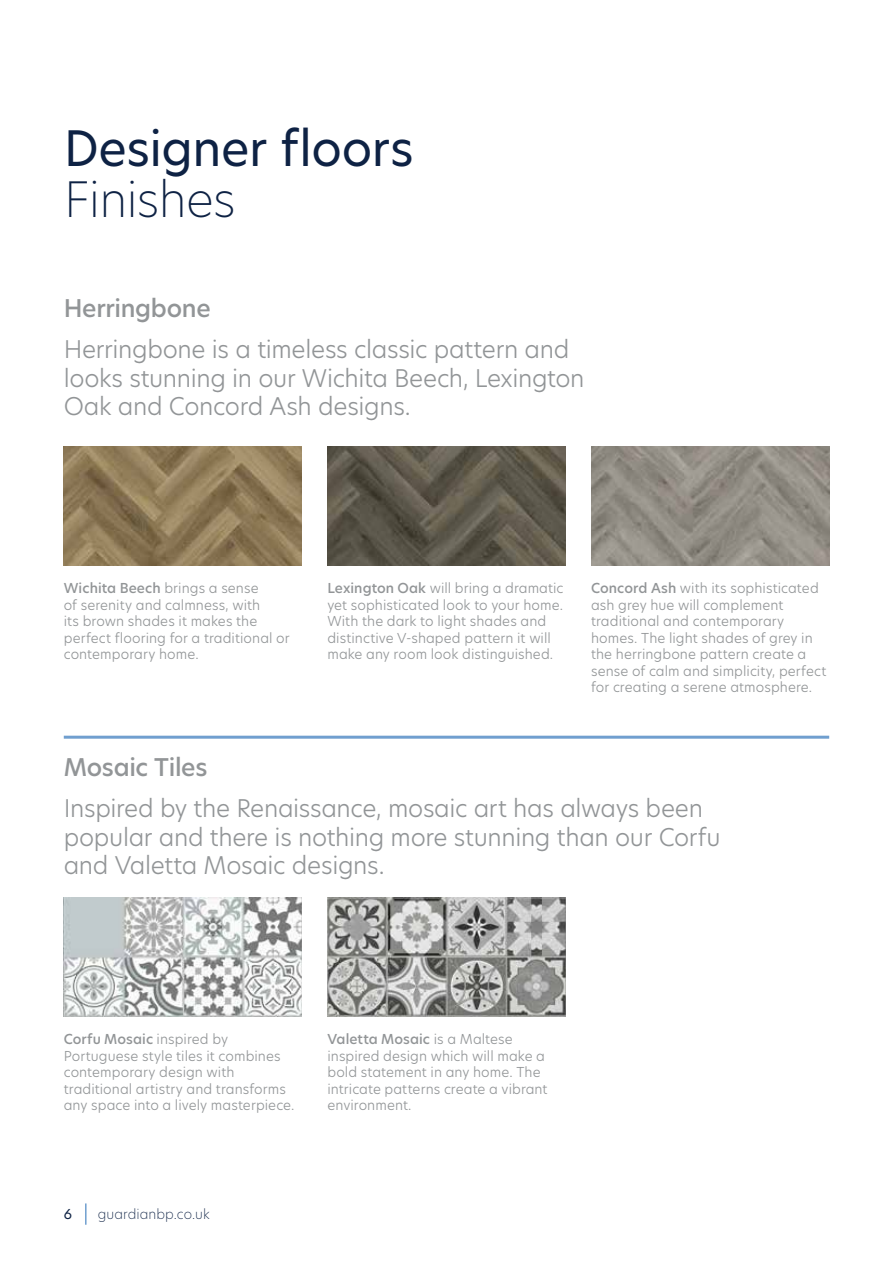
<style>
.page{position:relative;width:893px;height:1263px;background:#fff}
.page>*{position:absolute;margin:0;border:0;box-sizing:border-box;transform-origin:0 0}
.t1{font:48px "Hero New";letter-spacing:-.01em;color:#0e2244}
.t2{font:200 48px "Hero New";letter-spacing:-.015em;color:#0e2244}
.t3{font:300 24px/28.5px "Hero New";letter-spacing:-.015em;color:#929597}
.t4{font:500 24px "Hero New";letter-spacing:-.015em;color:#929597}
.t5{font:300 13.5px/16.5px "Hero New";letter-spacing:.005em;color:#929597}
.t6{font:200 13.5px "Hero New";letter-spacing:.005em;color:#0e2244}
.t7{font:13.5px "Hero New";color:#0e2244}
.s1{font-weight:500}
</style>
<div class="page">
<hr style="left:85px;top:1203px;width:2px;height:22px;background:#709fcf">
<img style="left:64px;top:897px;width:238px;height:119px">
<img style="left:327px;top:897px;width:239px;height:119px">
<hr style="left:64px;top:736px;width:765px;height:3px;background:#709fcf">
<img style="left:64px;top:446px;width:238px;height:120px">
<img style="left:327px;top:446px;width:239px;height:120px">
<img style="left:591px;top:446px;width:238px;height:120px">
<h1 class="t1" style="left:64px;top:116px;width:351px">Designer floors</h1>
<h1 class="t2" style="left:64px;top:167px;width:173px">Finishes</h1>
<h2 class="t4" style="left:64px;top:292px;width:148px">Herringbone</h2>
<h2 class="t3" style="left:64px;top:334px;width:522px">Herringbone is a timeless classic pattern and looks stunning in our Wichita Beech, Lexington<br>Oak and Concord Ash designs.</h2>
<p class="t5" style="left:64px;top:580px;width:227px"><span class="s1">Wichita Beech</span> brings a sense<br>of serenity and calmness, with<br>its brown shades it makes the perfect flooring for a traditional or contemporary home.</p>
<p class="t5" style="left:327px;top:580px;width:238px"><span class="s1">Lexington Oak</span> will bring a dramatic yet sophisticated look to your home.<br>With the dark to light shades and distinctive V-shaped pattern it will make any room look distinguished.</p>
<p class="t5" style="left:591px;top:580px;width:237px"><span class="s1">Concord Ash</span> with its sophisticated ash grey hue will complement traditional and contemporary homes. The light shades of grey in the herringbone pattern create a sense of calm and simplicity, perfect for creating a serene atmosphere.</p>
<h2 class="t4" style="left:64px;top:751px;width:145px">Mosaic Tiles</h2>
<h2 class="t3" style="left:64px;top:794px;width:658px">Inspired by the Renaissance, mosaic art has always been popular and there is nothing more stunning than our Corfu and Valetta Mosaic designs.</h2>
<p class="t5" style="left:64px;top:1030px;width:232px"><span class="s1">Corfu Mosaic</span> inspired by<br>Portuguese style tiles it combines contemporary design with traditional artistry and transforms any space into a lively masterpiece.</p>
<p class="t5" style="left:327px;top:1030px;width:222px"><span class="s1">Valetta Mosaic</span> is a Maltese inspired design which will make a bold statement in any home. The intricate patterns create a vibrant environment.</p>
<p class="t7" style="left:64px;top:1205px;width:10px">6</p>
<p class="t6" style="left:98px;top:1205px;width:113px">guardianbp.co.uk</p>
</div>
